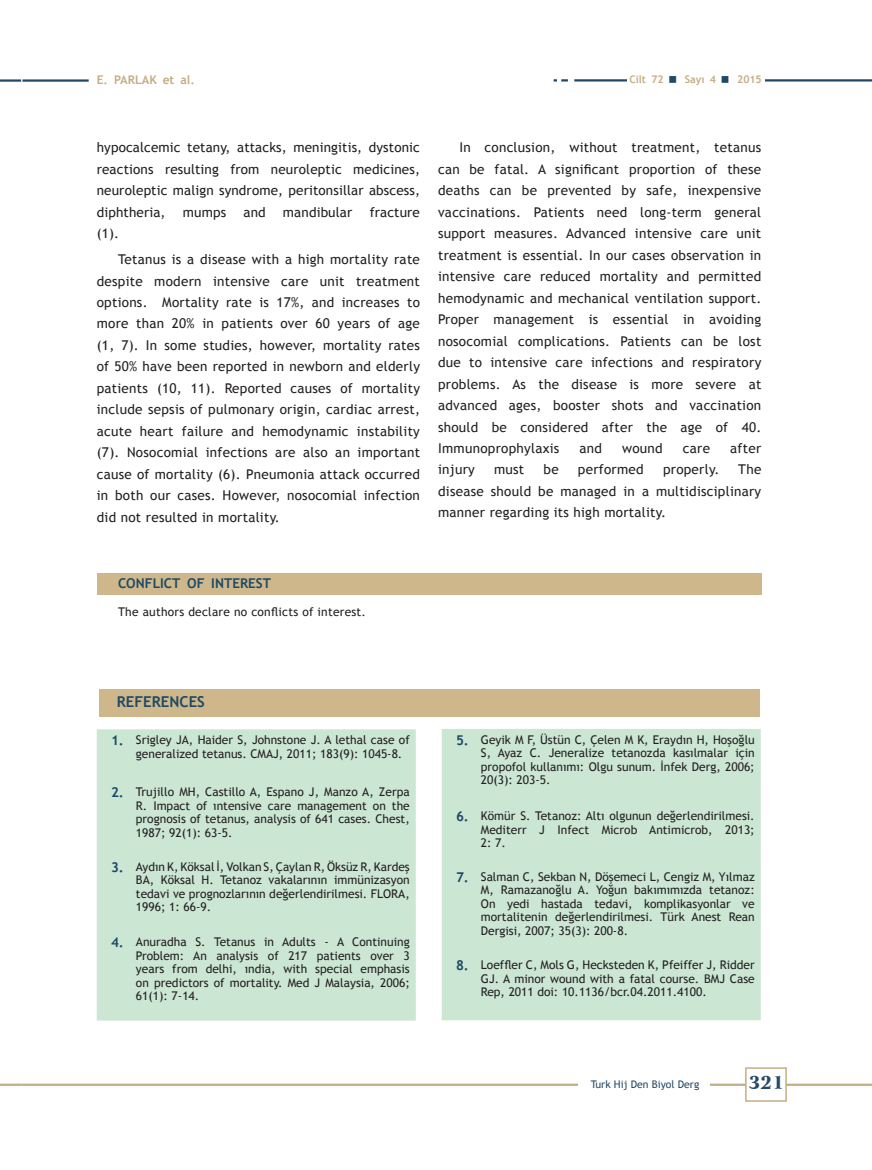
<style>
.page{position:relative;width:872px;height:1170px;background:#fff}
.page>*{position:absolute;margin:0;border:0;box-sizing:border-box;transform-origin:0 0}
.t1{font:900 18px "Arrus BT";color:#244a67}
.metin{font:700 15px "Trebuchet MS";color:#1e4967}
.t2{font:13.5px/21.5px "Trebuchet MS";letter-spacing:.02em;color:#231f20;text-align:justify}
.metin-2{font:700 13.5px "Trebuchet MS";color:#1e4967}
.metin-3{font:12px/13.5px "Trebuchet MS";color:#231f20;text-align:justify}
.metin-4{font:12px "Trebuchet MS";letter-spacing:.02em;color:#231f20}
.metin-5{font:700 12px "Trebuchet MS";color:#c4ae83}
.t3{font:10.5px "Trebuchet MS";color:#244a67}
.t4{font:700 10.5px "Trebuchet MS";color:#c4ae83}
</style>
<div class="page">
<hr style="left:21px;top:1083px;width:851px;height:2px;background:#c4ae83">
<div style="left:745px;top:1067px;width:42px;height:34px;background:#fff;border:2px solid #c4ae83"></div>
<div style="left:578px;top:1077px;width:132px;height:17px;background:#fff"></div>
<hr style="left:0;top:1083px;width:21px;height:2px;background:#c4ae83">
<hr style="left:553px;top:79px;width:319px;height:2px;background:#1e4967">
<div style="left:627px;top:73px;width:138px;height:13px;background:#fff"></div>
<svg style="left:568px;top:79px;width:6px;height:2px"></svg>
<hr style="left:0;top:79px;width:21px;height:3px;background:#1e4967">
<hr style="left:22px;top:79px;width:67px;height:3px;background:#1e4967">
<div style="left:97px;top:729px;width:319px;height:291px;background:#cbe6d3"></div>
<div style="left:442px;top:729px;width:318px;height:291px;background:#cbe6d3"></div>
<div style="left:99px;top:688px;width:660px;height:28px;background:#ceb78a"></div>
<div style="left:97px;top:573px;width:664px;height:21px;background:#ceb78a"></div>
<p class="metin-5" style="left:97px;top:72px;width:99px">E. PARLAK et al.</p>
<p class="t4" style="left:629px;top:73px;width:36px">Cilt 72</p>
<p class="t4" style="left:685px;top:73px;width:33px">Sayı 4</p>
<p class="t4" style="left:737px;top:73px;width:26px">2015</p>
<p class="t2" style="left:97px;top:137px;width:325px">hypocalcemic tetany, attacks, meningitis, dystonic reactions resulting from neuroleptic medicines, neuroleptic malign syndrome, peritonsillar abscess, diphtheria,</p>
<p class="t2" style="left:183px;top:201px;width:45px">mumps</p>
<p class="t2" style="left:243px;top:201px;width:24px">and</p>
<p class="t2" style="left:283px;top:201px;width:71px">mandibular</p>
<p class="t2" style="left:370px;top:201px;width:52px">fracture</p>
<p class="t2" style="left:97px;top:223px;width:24px">(1).</p>
<p class="t2" style="left:97px;top:249px;width:325px;text-indent:21px">Tetanus is a disease with a high mortality rate despite modern intensive care unit treatment options. Mortality rate is 17%, and increases to more than 20% in patients over 60 years of age (1, 7). In some studies, however, mortality rates of 50% have been reported in newborn and elderly patients (10, 11). Reported causes of mortality include sepsis of pulmonary origin, cardiac arrest, acute heart failure and hemodynamic instability (7). Nosocomial infections are also an important cause of mortality (6). Pneumonia attack occurred in both our cases. However, nosocomial infection did not resulted in mortality.</p>
<p class="t2" style="left:438px;top:137px;width:325px;text-indent:21px">In conclusion, without treatment, tetanus can be fatal. A significant proportion of these deaths can be prevented by safe, inexpensive vaccinations. Patients need long-term general support measures. Advanced intensive care unit treatment is essential. In our cases observation in intensive care reduced mortality and permitted hemodynamic and mechanical ventilation support.<br>Proper management is essential in avoiding nosocomial complications. Patients can be lost due to intensive care infections and respiratory problems. As the disease is more severe at advanced ages, booster shots and vaccination should be considered after the age of 40.<br>Immunoprophylaxis</p>
<p class="t2" style="left:579px;top:437px;width:24px">and</p>
<p class="t2" style="left:622px;top:437px;width:42px">wound</p>
<p class="t2" style="left:683px;top:437px;width:29px">care</p>
<p class="t2" style="left:730px;top:437px;width:33px">after</p>
<p class="t2" style="left:438px;top:459px;width:325px;text-indent:300px">The disease should be managed in a multidisciplinary manner regarding its high mortality.</p>
<p class="t2" style="left:438px;top:459px;width:38px">injury</p>
<p class="t2" style="left:494px;top:459px;width:32px">must</p>
<p class="t2" style="left:543px;top:459px;width:17px">be</p>
<p class="t2" style="left:578px;top:459px;width:67px">performed</p>
<p class="t2" style="left:663px;top:459px;width:58px">properly.</p>
<p class="metin-2" style="left:118px;top:574px;width:155px">CONFLICT OF INTEREST</p>
<p class="metin-4" style="left:118px;top:604px;width:249px">The authors declare no conflicts of interest.</p>
<p class="metin" style="left:117px;top:692px;width:90px">REFERENCES</p>
<p class="metin-2" style="left:111px;top:732px;width:14px">1.</p>
<p class="metin-3" style="left:136px;top:733px;width:275px">Srigley JA, Haider S, Johnstone J. A lethal case of generalized tetanus. CMAJ, 2011; 183(9): 1045-8.</p>
<p class="metin-2" style="left:111px;top:784px;width:14px">2.</p>
<p class="metin-3" style="left:136px;top:785px;width:275px">Trujillo MH, Castillo A, Espano J, Manzo A, Zerpa R. Impact of ıntensive care management on the prognosis of tetanus, analysis of 641 cases. Chest, 1987; 92(1): 63-5.</p>
<p class="metin-2" style="left:111px;top:858px;width:14px">3.</p>
<p class="metin-3" style="left:136px;top:859px;width:275px">Aydın K, Köksal İ, Volkan S, Çaylan R, Öksüz R, Kardeş BA, Köksal H. Tetanoz vakalarının immünizasyon tedavi ve prognozlarının değerlendirilmesi. FLORA, 1996; 1: 66-9.</p>
<p class="metin-2" style="left:111px;top:933px;width:14px">4.</p>
<p class="metin-3" style="left:136px;top:935px;width:275px">Anuradha S. Tetanus in Adults - A Continuing Problem: An analysis of 217 patients over 3 years from delhi, ındia, with special emphasis on predictors of mortality. Med J Malaysia, 2006; 61(1): 7-14.</p>
<p class="metin-2" style="left:456px;top:731px;width:14px">5.</p>
<p class="metin-3" style="left:481px;top:732px;width:275px">Geyik M F, Üstün C, Çelen M K, Eraydın H, Hoşoğlu S, Ayaz C. Jeneralize tetanozda kasılmalar için propofol kullanımı: Olgu sunum. İnfek Derg, 2006; 20(3): 203-5.</p>
<p class="metin-2" style="left:456px;top:808px;width:14px">6.</p>
<p class="metin-3" style="left:481px;top:809px;width:275px">Kömür S. Tetanoz: Altı olgunun değerlendirilmesi.<br>Mediterr J Infect Microb Antimicrob, 2013; 2: 7.</p>
<p class="metin-2" style="left:456px;top:868px;width:14px">7.</p>
<p class="metin-3" style="left:481px;top:870px;width:275px">Salman C, Sekban N, Döşemeci L, Cengiz M, Yılmaz M, Ramazanoğlu A. Yoğun bakımımızda tetanoz:<br>On yedi hastada tedavi, komplikasyonlar ve mortalitenin değerlendirilmesi. Türk Anest Rean Dergisi, 2007; 35(3): 200-8.</p>
<p class="metin-2" style="left:456px;top:956px;width:14px">8.</p>
<p class="metin-3" style="left:481px;top:958px;width:275px">Loeffler C, Mols G, Hecksteden K, Pfeiffer J, Ridder GJ. A minor wound with a fatal course. BMJ Case Rep, 2011 doi: 10.1136/bcr.04.2011.4100.</p>
<p class="t3" style="left:591px;top:1078px;width:110px">Turk Hij Den Biyol Derg</p>
<h1 class="t1" style="left:749px;top:1071px;width:37px">321</h1>
</div>
